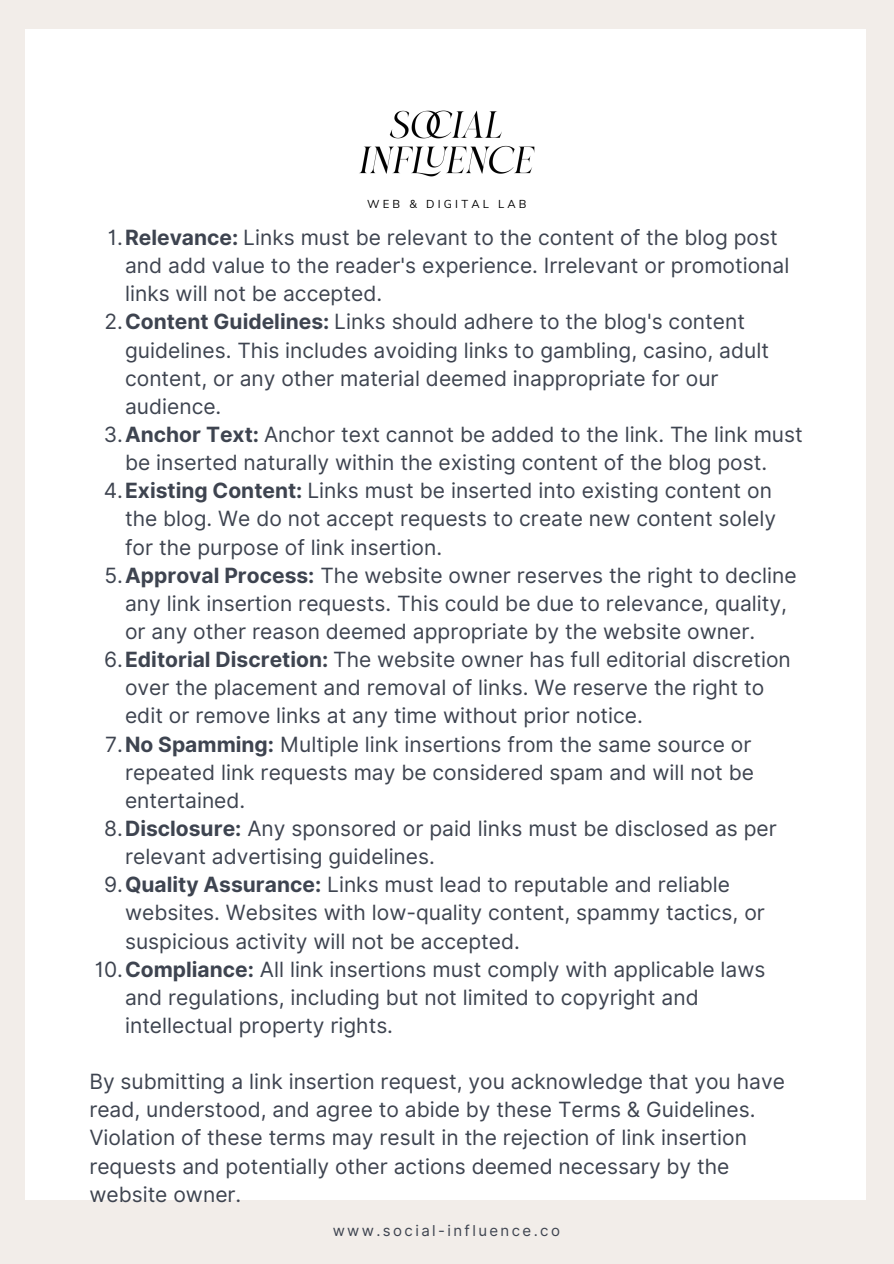
<style>
.page{position:relative;width:894px;height:1264px;background:#fff}
.page>*{position:absolute;margin:0;border:0;box-sizing:border-box;transform-origin:0 0}
.t1{font:21px/28.2px "Inter";color:#3e4450}
.t2{font:15px "Inter";letter-spacing:.16em;color:#3e4450}
.t3{font:11.25px "Muli";letter-spacing:.28em;color:#000}
.s1{font-weight:700}
</style>
<div class="page">
<div style="left:0;top:0;width:893px;height:1263px;background:#f2ede9"></div>
<div style="left:25px;top:29px;width:840px;height:1202px;background:#fff"></div>
<div style="left:0;top:1200px;width:893px;height:63px;background:#f2ede9"></div>
<img style="left:359px;top:110px;width:176px;height:67px">
<p class="t3" style="left:367px;top:197px;width:161px">WEB &amp; DIGITAL LAB</p>
<p class="t1" style="left:125px;top:223px;width:665px;text-indent:-17px">1.<span class="s1">Relevance:</span> Links must be relevant to the content of the blog post and add value to the reader's experience. Irrelevant or promotional links will not be accepted.</p>
<p class="t1" style="left:125px;top:308px;width:645px;text-indent:-21px">2.<span class="s1">Content Guidelines:</span> Links should adhere to the blog's content guidelines. This includes avoiding links to gambling, casino, adult content, or any other material deemed inappropriate for our audience.</p>
<p class="t1" style="left:125px;top:420px;width:679px;text-indent:-21px">3.<span class="s1">Anchor Text:</span> Anchor text cannot be added to the link. The link must be inserted naturally within the existing content of the blog post.</p>
<p class="t1" style="left:125px;top:476px;width:652px;text-indent:-21px">4.<span class="s1">Existing Content:</span> Links must be inserted into existing content on the blog. We do not accept requests to create new content solely for the purpose of link insertion.</p>
<p class="t1" style="left:125px;top:561px;width:673px;text-indent:-21px">5.<span class="s1">Approval Process:</span> The website owner reserves the right to decline any link insertion requests. This could be due to relevance, quality, or any other reason deemed appropriate by the website owner.</p>
<p class="t1" style="left:125px;top:645px;width:667px;text-indent:-21px">6.<span class="s1">Editorial Discretion:</span> The website owner has full editorial discretion over the placement and removal of links. We reserve the right to edit or remove links at any time without prior notice.</p>
<p class="t1" style="left:125px;top:729px;width:630px;text-indent:-20px">7.<span class="s1">No Spamming:</span> Multiple link insertions from the same source or repeated link requests may be considered spam and will not be entertained.</p>
<p class="t1" style="left:125px;top:814px;width:653px;text-indent:-21px">8.<span class="s1">Disclosure:</span> Any sponsored or paid links must be disclosed as per relevant advertising guidelines.</p>
<p class="t1" style="left:125px;top:870px;width:641px;text-indent:-21px">9.<span class="s1">Quality Assurance:</span> Links must lead to reputable and reliable websites. Websites with low-quality content, spammy tactics, or suspicious activity will not be accepted.</p>
<p class="t1" style="left:125px;top:954px;width:641px;text-indent:-30px">10.<span class="s1">Compliance:</span> All link insertions must comply with applicable laws and regulations, including but not limited to copyright and intellectual property rights.</p>
<p class="t1" style="left:89px;top:1067px;width:697px">By submitting a link insertion request, you acknowledge that you have read, understood, and agree to abide by these Terms &amp; Guidelines.<br>Violation of these terms may result in the rejection of link insertion requests and potentially other actions deemed necessary by the website owner.</p>
<h1 class="t2" style="left:332px;top:1221px;width:229px">www.social-influence.co</h1>
</div>
